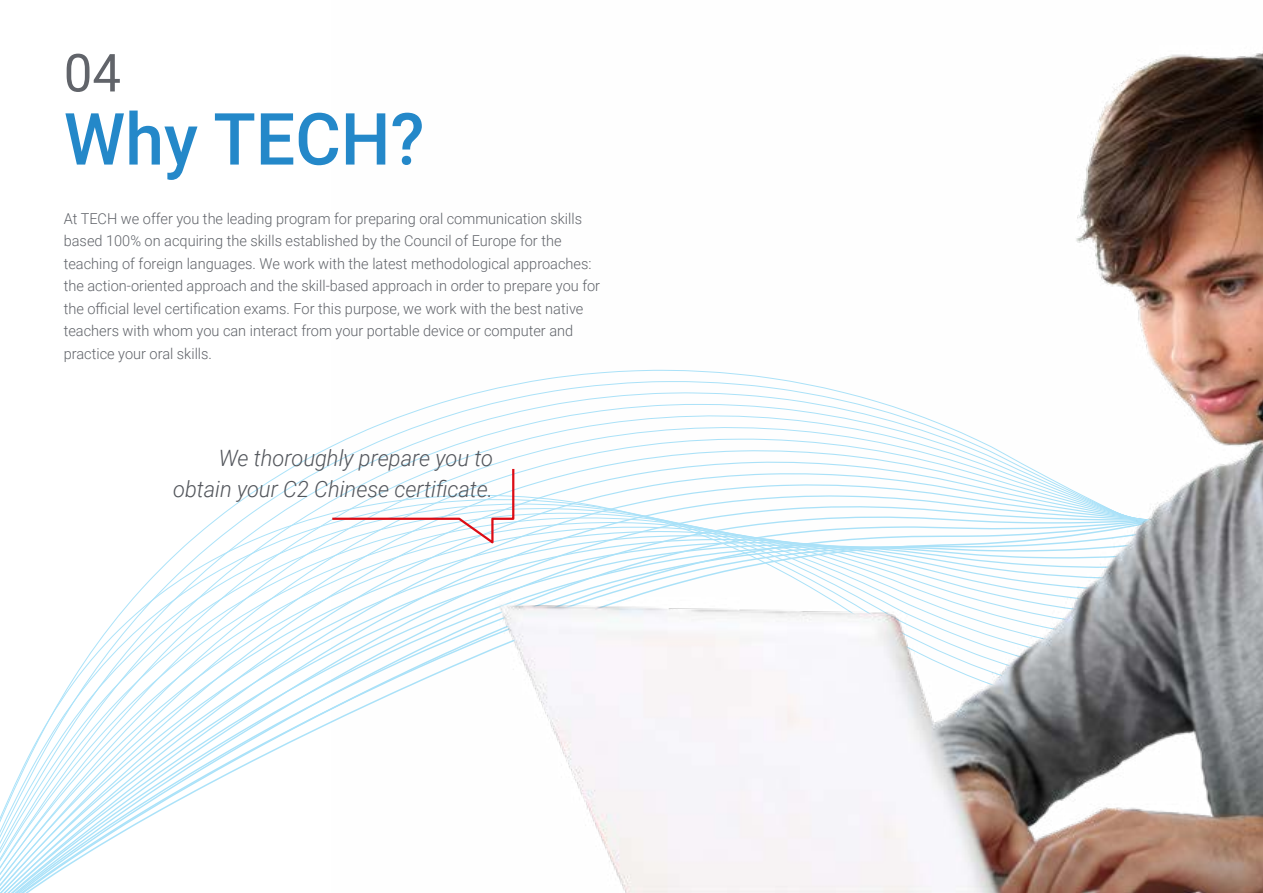
<style>
.page{position:relative;width:1263px;height:893px;background:#fff}
.page>*{position:absolute;margin:0;border:0;box-sizing:border-box;transform-origin:0 0}
.t1{font:500 72px "Roboto";color:#2488c9}
.t2{font:52.5px "Roboto";color:#61646a}
.t3{font:italic 300 22.5px/31.5px "Roboto";color:#52555b;text-align:right}
.t4{font:300 15px/22.5px "Roboto";color:#61646a}
</style>
<div class="page">
<svg style="left:0;top:445px;width:332px;height:448px"></svg>
<img style="left:332px;top:53px;width:931px;height:840px">
<svg style="left:330px;top:467px;width:185px;height:80px"></svg>
<h2 class="t2" style="left:64px;top:36px;width:59px">04</h2>
<h1 class="t1" style="left:64px;top:89px;width:362px">Why TECH?</h1>
<p class="t4" style="left:64px;top:207px;width:538px">At TECH we offer you the leading program for preparing oral communication skills based 100% on acquiring the skills established by the Council of Europe for the teaching of foreign languages. We work with the latest methodological approaches: the action-oriented approach and the skill-based approach in order to prepare you for the official level certification exams. For this purpose, we work with the best native teachers with whom you can interact from your portable device or computer and practice your oral skills.</p>
<h3 class="t3" style="left:173px;top:441px;width:322px">We thoroughly prepare you to obtain your C2 Chinese certificate.</h3>
</div>
